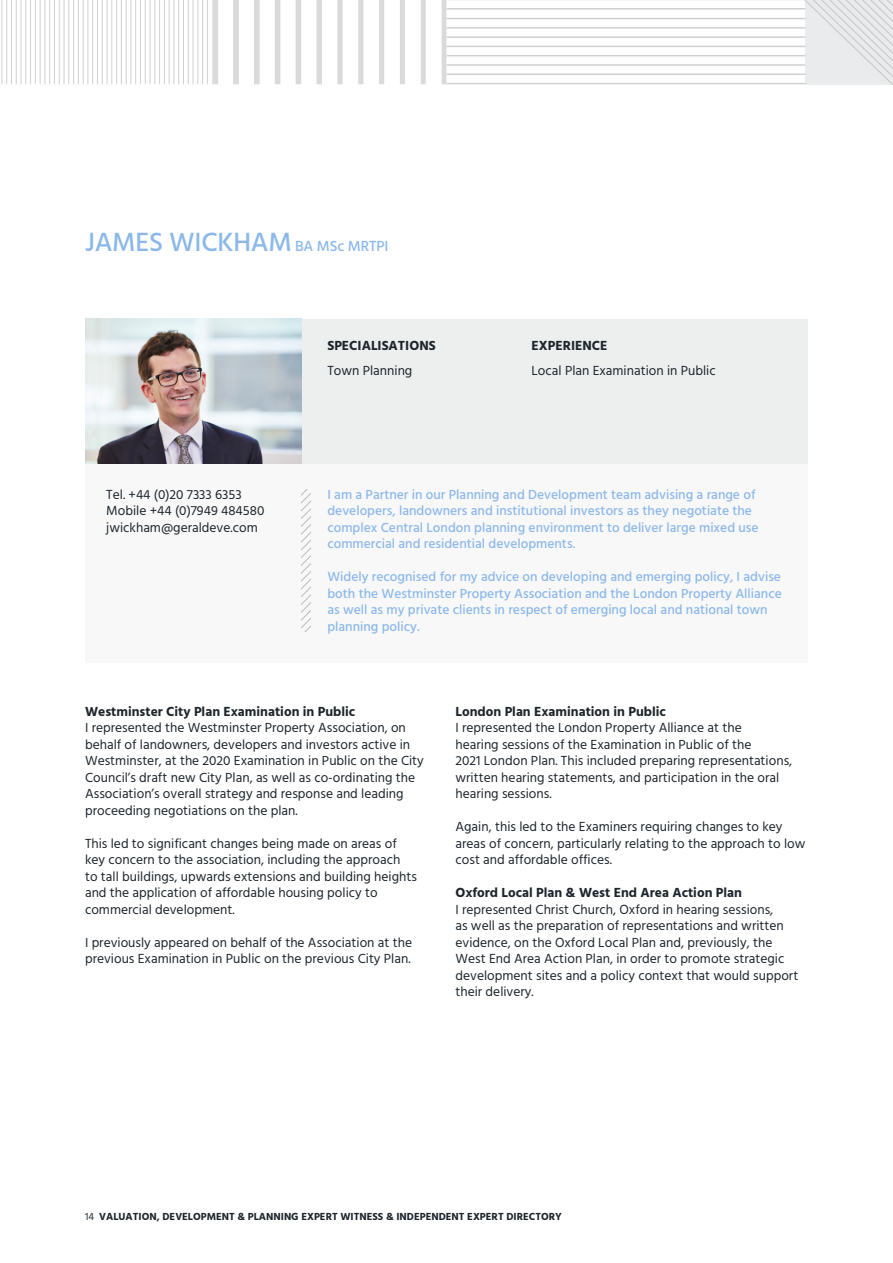
<style>
.page{position:relative;width:893px;height:1263px;background:#fff}
.page>*{position:absolute;margin:0;border:0;box-sizing:border-box;transform-origin:0 0}
.t1{font:500 27px "Hind";letter-spacing:-.01em;color:#8bb8ea}
.t2{font:13.5px/16.5px "Hind";color:#1d252c}
.t3{font:500 13.5px/16.5px "Hind";color:#8bb8ea}
.t4{font:700 13.5px "Hind";color:#1d252c}
.t5{font:700 10.5px "Hind";color:#1c252d}
.s1{font-size:15px}
.s2{font-weight:400}
</style>
<div class="page">
<svg style="left:803px;top:0;width:90px;height:85px;background:#e5e7e8"></svg>
<hr style="left:446px;top:18px;width:359px;height:1px;background:#d0d0d0">
<hr style="left:446px;top:27px;width:359px;height:2px;background:#d0d0d0">
<hr style="left:446px;top:36px;width:359px;height:2px;background:#d0d0d0">
<hr style="left:446px;top:46px;width:359px;height:1px;background:#d0d0d0">
<hr style="left:446px;top:55px;width:359px;height:1px;background:#d0d0d0">
<hr style="left:446px;top:64px;width:359px;height:2px;background:#d0d0d0">
<hr style="left:446px;top:74px;width:359px;height:1px;background:#d0d0d0">
<hr style="left:446px;top:83px;width:359px;height:1px;background:#d0d0d0">
<hr style="left:446px;top:0;width:359px;height:1px;background:#d0d0d0">
<hr style="left:446px;top:8px;width:359px;height:1px;background:#d0d0d0">
<hr style="left:442px;top:0;width:4px;height:84px;background:#dadada">
<div style="left:421px;top:0;width:5px;height:84px;background:#dadada"></div>
<div style="left:400px;top:0;width:5px;height:84px;background:#dadada"></div>
<div style="left:379px;top:0;width:5px;height:84px;background:#dadada"></div>
<div style="left:358px;top:0;width:5px;height:84px;background:#dadada"></div>
<div style="left:337px;top:0;width:6px;height:84px;background:#dadada"></div>
<div style="left:316px;top:0;width:6px;height:84px;background:#dadada"></div>
<div style="left:296px;top:0;width:5px;height:84px;background:#dadada"></div>
<div style="left:275px;top:0;width:5px;height:84px;background:#dadada"></div>
<div style="left:254px;top:0;width:6px;height:84px;background:#dadada"></div>
<div style="left:233px;top:0;width:6px;height:84px;background:#dadada"></div>
<div style="left:212px;top:0;width:6px;height:84px;background:#dadada"></div>
<hr style="left:0;top:0;width:1px;height:84px;background:#d0d0d0">
<hr style="left:2px;top:0;width:1px;height:84px;background:#d0d0d0">
<hr style="left:6px;top:0;width:1px;height:84px;background:#d0d0d0">
<hr style="left:11px;top:0;width:1px;height:84px;background:#d0d0d0">
<hr style="left:16px;top:0;width:1px;height:84px;background:#d0d0d0">
<hr style="left:21px;top:0;width:1px;height:84px;background:#d0d0d0">
<hr style="left:25px;top:0;width:1px;height:84px;background:#d0d0d0">
<hr style="left:30px;top:0;width:1px;height:84px;background:#d0d0d0">
<hr style="left:35px;top:0;width:1px;height:84px;background:#d0d0d0">
<hr style="left:40px;top:0;width:1px;height:84px;background:#d0d0d0">
<hr style="left:45px;top:0;width:1px;height:84px;background:#d0d0d0">
<hr style="left:49px;top:0;width:1px;height:84px;background:#d0d0d0">
<hr style="left:54px;top:0;width:1px;height:84px;background:#d0d0d0">
<hr style="left:59px;top:0;width:1px;height:84px;background:#d0d0d0">
<hr style="left:64px;top:0;width:1px;height:84px;background:#d0d0d0">
<hr style="left:68px;top:0;width:1px;height:84px;background:#d0d0d0">
<hr style="left:73px;top:0;width:1px;height:84px;background:#d0d0d0">
<hr style="left:78px;top:0;width:1px;height:84px;background:#d0d0d0">
<hr style="left:83px;top:0;width:1px;height:84px;background:#d0d0d0">
<hr style="left:88px;top:0;width:1px;height:84px;background:#d0d0d0">
<hr style="left:92px;top:0;width:1px;height:84px;background:#d0d0d0">
<hr style="left:97px;top:0;width:1px;height:84px;background:#d0d0d0">
<hr style="left:102px;top:0;width:1px;height:84px;background:#d0d0d0">
<hr style="left:107px;top:0;width:1px;height:84px;background:#d0d0d0">
<hr style="left:111px;top:0;width:1px;height:84px;background:#d0d0d0">
<hr style="left:116px;top:0;width:1px;height:84px;background:#d0d0d0">
<hr style="left:121px;top:0;width:1px;height:84px;background:#d0d0d0">
<hr style="left:126px;top:0;width:1px;height:84px;background:#d0d0d0">
<hr style="left:131px;top:0;width:1px;height:84px;background:#d0d0d0">
<hr style="left:135px;top:0;width:1px;height:84px;background:#d0d0d0">
<hr style="left:140px;top:0;width:1px;height:84px;background:#d0d0d0">
<hr style="left:145px;top:0;width:1px;height:84px;background:#d0d0d0">
<hr style="left:150px;top:0;width:1px;height:84px;background:#d0d0d0">
<hr style="left:154px;top:0;width:1px;height:84px;background:#d0d0d0">
<hr style="left:159px;top:0;width:1px;height:84px;background:#d0d0d0">
<hr style="left:164px;top:0;width:1px;height:84px;background:#d0d0d0">
<hr style="left:169px;top:0;width:1px;height:84px;background:#d0d0d0">
<hr style="left:174px;top:0;width:1px;height:84px;background:#d0d0d0">
<hr style="left:178px;top:0;width:1px;height:84px;background:#d0d0d0">
<hr style="left:183px;top:0;width:1px;height:84px;background:#d0d0d0">
<hr style="left:188px;top:0;width:1px;height:84px;background:#d0d0d0">
<hr style="left:193px;top:0;width:1px;height:84px;background:#d0d0d0">
<hr style="left:197px;top:0;width:1px;height:84px;background:#d0d0d0">
<hr style="left:202px;top:0;width:1px;height:84px;background:#d0d0d0">
<hr style="left:207px;top:0;width:1px;height:84px;background:#d0d0d0">
<div style="left:85px;top:463px;width:723px;height:200px;background:#f8f8f9"></div>
<div style="left:85px;top:319px;width:723px;height:144px;background:#edeeee"></div>
<img style="left:85px;top:319px;width:217px;height:144px">
<svg style="left:302px;top:489px;width:8px;height:142px"></svg>
<h1 class="t1" style="left:85px;top:223px;width:305px">JAMES WICKHAM <span class="s1">BA MSc MRTPI</span></h1>
<p class="t4" style="left:327px;top:338px;width:110px">SPECIALISATIONS</p>
<p class="t2" style="left:327px;top:363px;width:86px">Town Planning</p>
<p class="t4" style="left:531px;top:337px;width:78px">EXPERIENCE</p>
<p class="t2" style="left:531px;top:363px;width:186px">Local Plan Examination in Public</p>
<p class="t2" style="left:106px;top:487px;width:160px">Tel. +44 (0)20 7333 6353<br>Mobile +44 (0)7949 484580 jwickham@geraldeve.com</p>
<p class="t3" style="left:327px;top:487px;width:433px">I am a Partner in our Planning and Development team advising a range of developers, landowners and institutional investors as they negotiate the complex Central London planning environment to deliver large mixed use commercial and residential developments.</p>
<p class="t3" style="left:327px;top:569px;width:456px">Widely recognised for my advice on developing and emerging policy, I advise both the Westminster Property Association and the London Property Alliance as well as my private clients in respect of emerging local and national town planning policy.</p>
<p class="t4" style="left:85px;top:703px;width:272px">Westminster City Plan Examination in Public</p>
<p class="t2" style="left:85px;top:720px;width:340px">I represented the Westminster Property Association, on behalf of landowners, developers and investors active in Westminster, at the 2020 Examination in Public on the City Council’s draft new City Plan, as well as co-ordinating the Association’s overall strategy and response and leading proceeding negotiations on the plan.</p>
<p class="t2" style="left:85px;top:836px;width:333px">This led to significant changes being made on areas of key concern to the association, including the approach<br>to tall buildings, upwards extensions and building heights and the application of affordable housing policy to commercial development.</p>
<p class="t2" style="left:85px;top:935px;width:329px">I previously appeared on behalf of the Association at the previous Examination in Public on the previous City Plan.</p>
<p class="t4" style="left:455px;top:703px;width:212px">London Plan Examination in Public</p>
<p class="t2" style="left:455px;top:720px;width:338px">I represented the London Property Alliance at the<br>hearing sessions of the Examination in Public of the<br>2021 London Plan. This included preparing representations, written hearing statements, and participation in the oral hearing sessions.</p>
<p class="t2" style="left:455px;top:819px;width:351px">Again, this led to the Examiners requiring changes to key areas of concern, particularly relating to the approach to low cost and affordable offices.</p>
<p class="t4" style="left:455px;top:885px;width:288px">Oxford Local Plan &amp; West End Area Action Plan</p>
<p class="t2" style="left:455px;top:902px;width:344px">I represented Christ Church, Oxford in hearing sessions,<br>as well as the preparation of representations and written evidence, on the Oxford Local Plan and, previously, the West End Area Action Plan, in order to promote strategic development sites and a policy context that would support their delivery.</p>
<p class="t5" style="left:85px;top:1211px;width:478px"><span class="s2">14</span> VALUATION, DEVELOPMENT &amp; PLANNING EXPERT WITNESS &amp; INDEPENDENT EXPERT DIRECTORY</p>
</div>
